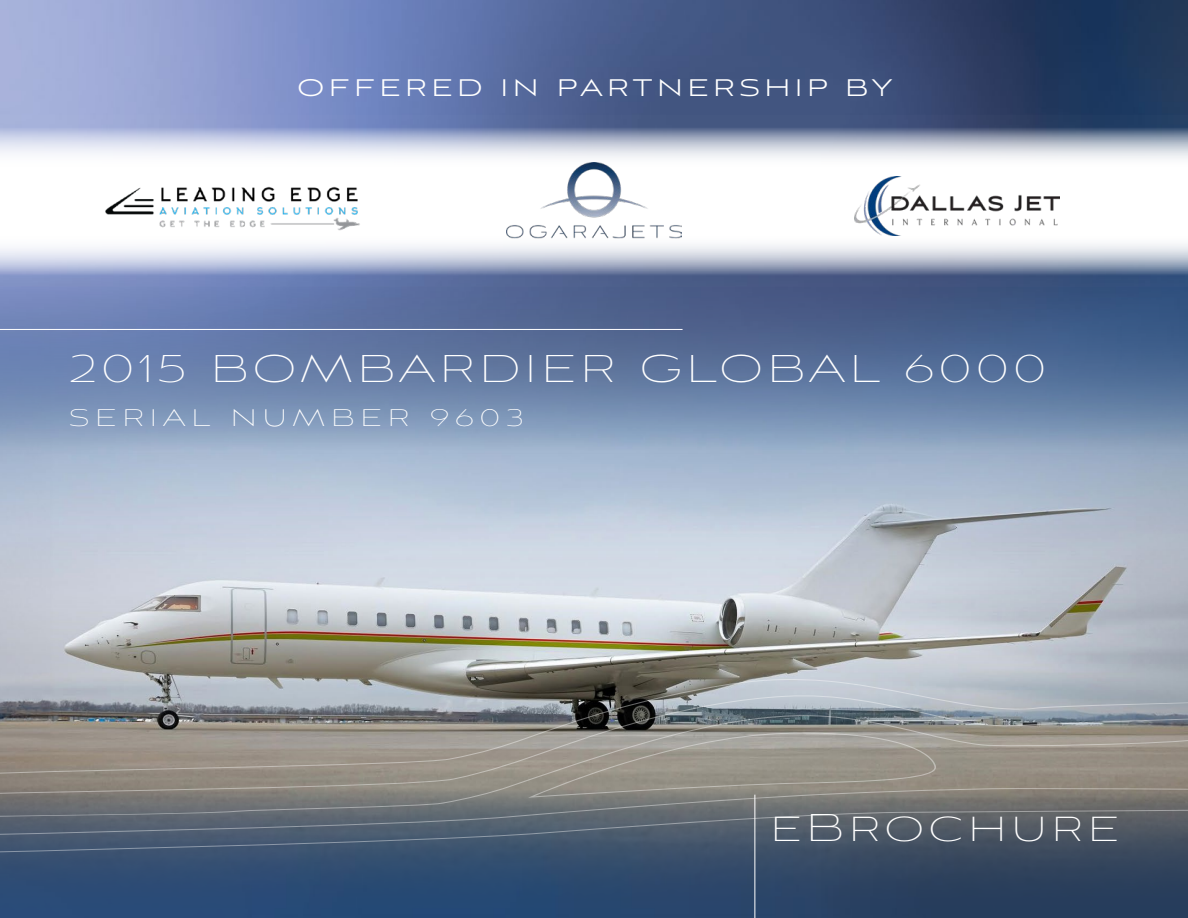
<style>
.page{position:relative;width:1188px;height:918px;background:#fff}
.page>*{position:absolute;margin:0;border:0;box-sizing:border-box;transform-origin:0 0}
.t1{font:100 48.3px "Aviano Sans";letter-spacing:.1em;color:#fff}
.t2{font:300 30px "Aviano Sans";letter-spacing:.15em;color:#fff}
.t3{font:100 30px "Aviano Sans";letter-spacing:.2em;color:#fff}
</style>
<div class="page">
<img style="left:0;top:0;width:1188px;height:116px">
<img style="left:0;top:286px;width:1188px;height:632px">
<hr style="left:0;top:329px;width:683px;height:1px;background:#fff">
<hr style="left:754px;top:795px;width:1px;height:123px;background:#fff">
<svg style="left:0;top:680px;width:1188px;height:173px;background:#808284"></svg>
<svg style="left:0;top:116px;width:1188px;height:84px"></svg>
<svg style="left:0;top:228px;width:1188px;height:58px"></svg>
<img style="left:507px;top:163px;width:175px;height:79px">
<img style="left:77px;top:156px;width:308px;height:102px">
<img style="left:854px;top:176px;width:205px;height:59px">
<p class="t2" style="left:298px;top:74px;width:596px">OFFERED IN PARTNERSHIP BY</p>
<p class="t1" style="left:69px;top:346px;width:978px">2015 BOMBARDIER GLOBAL 6000</p>
<p class="t3" style="left:69px;top:403px;width:456px">SERIAL NUMBER 9603</p>
<p class="t1" style="left:770px;top:804px;width:350px">eBrochure</p>
</div>
